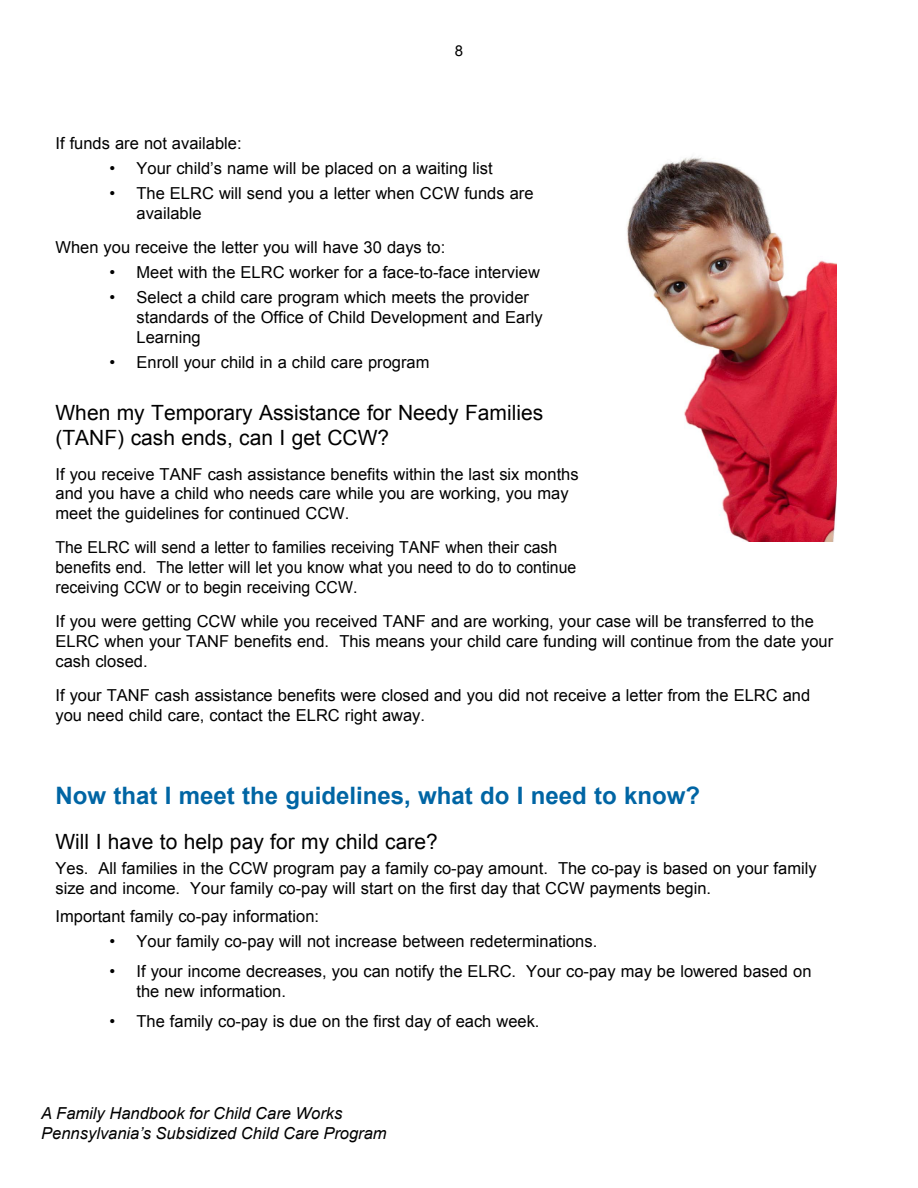
<style>
.page{position:relative;width:918px;height:1188px;background:#fff}
.page>*{position:absolute;margin:0;border:0;box-sizing:border-box;transform-origin:0 0}
.t1{font:700 24px "Arial";color:#0065a4}
.What_Is{font:21px/25.2px "Arial";color:#000}
.paragraphsleftindent{font:16.5px/19.8px "Arial";color:#000}
.paragraphsleftindent-2{font:16.5px/19.8px "Arial";color:#000;scale:.96 1}
.t2{font:italic 16.5px "Arial";color:#000}
.t3{font:15px "Arial";color:#000}
</style>
<div class="page">
<img style="left:627px;top:156px;width:210px;height:385px">
<p class="t3" style="left:455px;top:41px;width:10px">8</p>
<p class="paragraphsleftindent" style="left:56px;top:133px;width:188px">If funds are not available:</p>
<p class="paragraphsleftindent" style="left:110px;top:158px;width:385px">• Your child’s name will be placed on a waiting list</p>
<p class="paragraphsleftindent" style="left:136px;top:183px;width:399px;text-indent:-27px">• The ELRC will send you a letter when CCW funds are available</p>
<p class="paragraphsleftindent" style="left:56px;top:237px;width:391px">When you receive the letter you will have 30 days to:</p>
<p class="paragraphsleftindent" style="left:110px;top:263px;width:432px">• Meet with the ELRC worker for a face-to-face interview</p>
<p class="paragraphsleftindent" style="left:136px;top:288px;width:408px;text-indent:-27px">• Select a child care program which meets the provider standards of the Office of Child Development and Early<br>Learning</p>
<p class="paragraphsleftindent" style="left:110px;top:353px;width:321px">• Enroll your child in a child care program</p>
<p class="What_Is" style="left:56px;top:401px;width:489px">When my Temporary Assistance for Needy Families (TANF) cash ends, can I get CCW?</p>
<p class="paragraphsleftindent" style="left:56px;top:464px;width:525px">If you receive TANF cash assistance benefits within the last six months and you have a child who needs care while you are working, you may meet the guidelines for continued CCW.</p>
<p class="paragraphsleftindent-2" style="left:56px;top:538px;width:544px">The ELRC will send a letter to families receiving TANF when their cash benefits end. The letter will let you know what you need to do to continue receiving CCW or to begin receiving CCW.</p>
<p class="paragraphsleftindent" style="left:56px;top:612px;width:779px">If you were getting CCW while you received TANF and are working, your case will be transferred to the<br>ELRC when your TANF benefits end. This means your child care funding will continue from the date your cash closed.</p>
<p class="paragraphsleftindent" style="left:56px;top:685px;width:756px">If your TANF cash assistance benefits were closed and you did not receive a letter from the ELRC and you need child care, contact the ELRC right away.</p>
<p class="t1" style="left:56px;top:778px;width:646px">Now that I meet the guidelines, what do I need to know?</p>
<p class="What_Is" style="left:56px;top:829px;width:384px">Will I have to help pay for my child care?</p>
<p class="paragraphsleftindent" style="left:56px;top:858px;width:763px">Yes. All families in the CCW program pay a family co-pay amount. The co-pay is based on your family size and income. Your family co-pay will start on the first day that CCW payments begin.</p>
<p class="paragraphsleftindent" style="left:56px;top:907px;width:265px">Important family co-pay information:</p>
<p class="paragraphsleftindent" style="left:110px;top:932px;width:489px">• Your family co-pay will not increase between redeterminations.</p>
<p class="paragraphsleftindent" style="left:136px;top:962px;width:677px;text-indent:-27px">• If your income decreases, you can notify the ELRC. Your co-pay may be lowered based on the new information.</p>
<p class="paragraphsleftindent" style="left:110px;top:1011px;width:432px">• The family co-pay is due on the first day of each week.</p>
<p class="t2" style="left:41px;top:1103px;width:303px">A Family Handbook for Child Care Works</p>
<p class="t2" style="left:41px;top:1122px;width:347px">Pennsylvania’s Subsidized Child Care Program</p>
</div>
